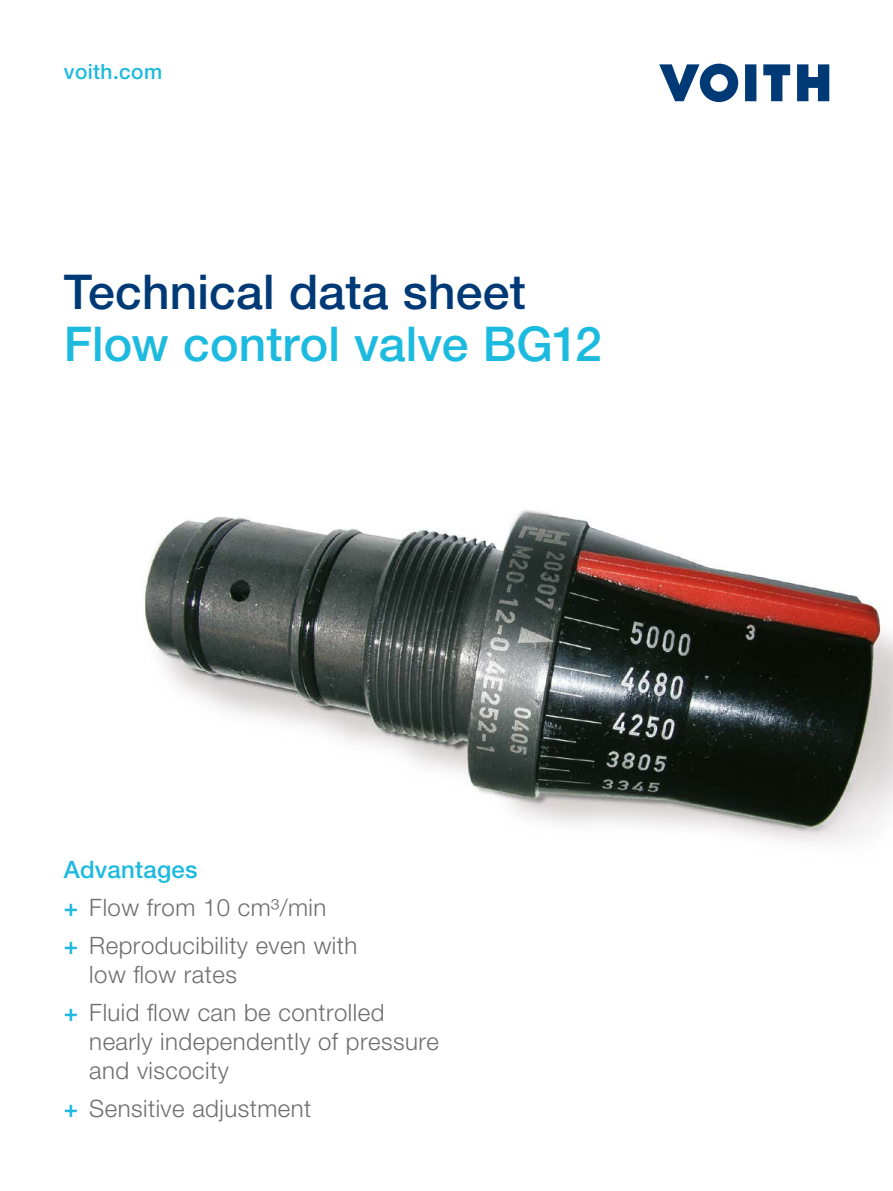
<style>
.page{position:relative;width:893px;height:1191px;background:#fff}
.page>*{position:absolute;margin:0;border:0;box-sizing:border-box;transform-origin:0 0}
.t1{font:500 48px "Helvetica Neue LT Pro";color:#1dbadf}
.t2{font:500 48px "Helvetica Neue LT Pro";letter-spacing:.005em;color:#003a76}
.t3{font:300 24px/38.1px "Helvetica Neue LT Pro";letter-spacing:.02em;color:#706f6f}
.t4{font:500 21px "Helvetica Neue LT Pro";letter-spacing:.02em;color:#1dbadf}
.s1{font-weight:500;color:#1dbadf}
</style>
<div class="page">
<img style="left:144px;top:510px;width:749px;height:333px">
<svg style="left:659px;top:64px;width:79px;height:38px"></svg>
<svg style="left:745px;top:64px;width:11px;height:37px"></svg>
<svg style="left:763px;top:64px;width:27px;height:37px"></svg>
<svg style="left:797px;top:64px;width:32px;height:37px"></svg>
<p class="t4" style="left:64px;top:59px;width:100px">voith.com</p>
<h1 class="t2" style="left:64px;top:263px;width:463px">Technical data sheet</h1>
<h1 class="t1" style="left:64px;top:315px;width:540px">Flow control valve BG12</h1>
<p class="t3" style="left:64px;top:850px;width:295px"><span class="s1">Advantages<br>+</span> Flow from 10 cm³/min<br><span class="s1">+</span> Reproducibility even with</p>
<p class="t3" style="left:64px;top:955px;width:322px;text-indent:26px">low flow rates<br><span class="s1">+</span> Fluid flow can be controlled</p>
<p class="t3" style="left:89px;top:1026px;width:351px;line-height:28.8px">nearly independently of pressure and viscocity</p>
<p class="t3" style="left:64px;top:1088px;width:249px"><span class="s1">+</span> Sensitive adjustment</p>
</div>
